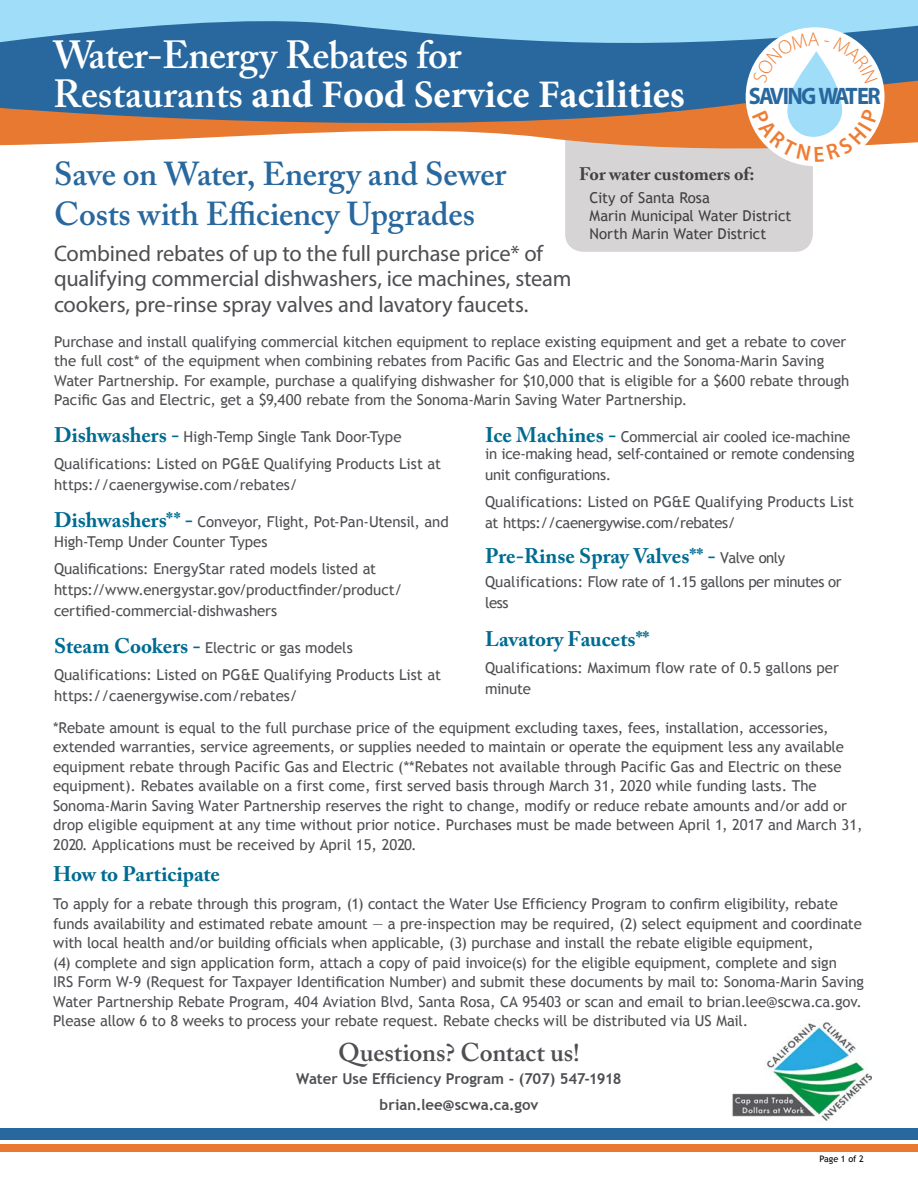
<style>
.page{position:relative;width:918px;height:1188px;background:#fff}
.page>*{position:absolute;margin:0;border:0;box-sizing:border-box;transform-origin:0 0}
.t1{font:600 39px/39px "Adobe Caslon Pro";letter-spacing:-.015em;color:#fff}
.t2{font:600 33px/39.6px "Adobe Caslon Pro";letter-spacing:-.005em;color:#28689e}
.t3{font:600 25.5px "Adobe Caslon Pro";color:#4e4f53}
.t4{font:700 23.85px "Myriad Pro";letter-spacing:-.075em;color:#28689e;scale:.94 1}
.t5{font:22.5px/25.5px "Myriad Pro";letter-spacing:-.01em;color:#4e4f53}
.t6{font:700 21px "Adobe Caslon Pro";color:#006b91}
.t7{font:700 18px "Adobe Caslon Pro";letter-spacing:-.005em;color:#414042}
.t8{font:15px/19.5px "Trebuchet MS";color:#4e4f53}
.t9{font:15px/17.4px "Trebuchet MS";letter-spacing:-.02em;color:#4e4f53}
.t10{font:15px/21px "Trebuchet MS";letter-spacing:-.025em;color:#4e4f53}
.t11{font:15px "Trebuchet MS";letter-spacing:-.01em;color:#414042}
.t12{font:700 15px "Trebuchet MS";color:#4e4f53}
.t13{font:9px "Trebuchet MS";color:#000}
.s1{font-family:"Minion Pro";font-weight:700}
.s2{font-family:"Adobe Caslon Pro";font-weight:700;font-size:21px;color:#006b91}
.s3{font-family:"Trebuchet MS";font-weight:400;font-size:15px;color:#4e4f53}
</style>
<div class="page">
<img style="left:732px;top:1022px;width:140px;height:99px">
<div style="left:0;top:1128px;width:918px;height:12px;background:#28689e"></div>
<div style="left:0;top:1144px;width:918px;height:8px;background:#e87930"></div>
<div style="left:565px;top:22px;width:248px;height:230px;background:#d6d4d5;border-radius:18px"></div>
<svg style="left:0;top:141px;width:918px;height:8px"></svg>
<svg style="left:0;top:72px;width:918px;height:69px;background:#6f7580"></svg>
<svg style="left:0;top:0;width:918px;height:72px;background:#62a1ca"></svg>
<div style="left:746px;top:27px;width:139px;height:139px;background:#fff;border-radius:50%"></div>
<svg style="left:752px;top:32px;width:126px;height:129px"></svg>
<p class="t1" style="left:53px;top:35px;width:633px">Water-Energy Rebates for<br>Restaurants <span class="s1">and Food Service Facilities</span></p>
<p class="t4" style="left:749px;top:81px;width:142px">SAVING WATER</p>
<p class="t2" style="left:54px;top:154px;width:454px">Save on Water, Energy and Sewer<br>Costs with Efficiency Upgrades</p>
<p class="t5" style="left:54px;top:240px;width:519px">Combined rebates of up to the full purchase price* of qualifying commercial dishwashers, ice machines, steam cookers, pre-rinse spray valves and lavatory faucets.</p>
<p class="t7" style="left:579px;top:164px;width:177px">For water customers of:</p>
<p class="t11" style="left:590px;top:189px;width:122px">City of Santa Rosa</p>
<p class="t11" style="left:590px;top:207px;width:203px">Marin Municipal Water District</p>
<p class="t11" style="left:590px;top:225px;width:178px">North Marin Water District</p>
<p class="t8" style="left:54px;top:332px;width:797px">Purchase and install qualifying commercial kitchen equipment to replace existing equipment and get a rebate to cover the full cost* of the equipment when combining rebates from Pacific Gas and Electric and the Sonoma-Marin Saving Water Partnership. For example, purchase a qualifying dishwasher for $10,000 that is eligible for a $600 rebate through Pacific Gas and Electric, get a $9,400 rebate from the Sonoma-Marin Saving Water Partnership.</p>
<p class="t8" style="left:54px;top:423px;width:389px;line-height:27px"><span class="s2">Dishwashers -</span> High-Temp Single Tank Door-Type<br>Qualifications: Listed on PG&amp;E Qualifying Products List at</p>
<p class="t8" style="left:54px;top:475px;width:245px">https://caenergywise.com/rebates/</p>
<p class="t8" style="left:54px;top:512px;width:396px"><span class="s2">Dishwashers** -</span> Conveyor, Flight, Pot-Pan-Utensil, and<br>High-Temp Under Counter Types</p>
<p class="t8" style="left:54px;top:558px;width:350px;line-height:21px">Qualifications: EnergyStar rated models listed at https://www.energystar.gov/productfinder/product/ certified-commercial-dishwashers</p>
<p class="t8" style="left:54px;top:634px;width:389px;line-height:27px"><span class="s2">Steam Cookers -</span> Electric or gas models<br>Qualifications: Listed on PG&amp;E Qualifying Products List at</p>
<p class="t8" style="left:54px;top:686px;width:245px">https://caenergywise.com/rebates/</p>
<p class="t9" style="left:485px;top:428px;width:371px"><span class="s2">Ice Machines -</span> Commercial air cooled ice-machine in ice-making head, self-contained or remote condensing</p>
<p class="t8" style="left:485px;top:462px;width:370px;line-height:27px">unit configurations.<br>Qualifications: Listed on PG&amp;E Qualifying Products List</p>
<p class="t10" style="left:485px;top:513px;width:252px">at https://caenergywise.com/rebates/</p>
<p class="t6" style="left:485px;top:543px;width:302px">Pre-Rinse Spray Valves** - <span class="s3">Valve only</span></p>
<p class="t10" style="left:485px;top:572px;width:358px">Qualifications: Flow rate of 1.15 gallons per minutes or less</p>
<p class="t6" style="left:485px;top:626px;width:166px">Lavatory Faucets**</p>
<p class="t8" style="left:485px;top:658px;width:355px;line-height:21px">Qualifications: Maximum flow rate of 0.5 gallons per minute</p>
<p class="t8" style="left:53px;top:718px;width:811px">*Rebate amount is equal to the full purchase price of the equipment excluding taxes, fees, installation, accessories, extended warranties, service agreements, or supplies needed to maintain or operate the equipment less any available equipment rebate through Pacific Gas and Electric (**Rebates not available through Pacific Gas and Electric on these equipment). Rebates available on a first come, first served basis through March 31, 2020 while funding lasts. The Sonoma-Marin Saving Water Partnership reserves the right to change, modify or reduce rebate amounts and/or add or drop eligible equipment at any time without prior notice. Purchases must be made between April 1, 2017 and March 31, 2020. Applications must be received by April 15, 2020.</p>
<p class="t6" style="left:53px;top:861px;width:168px">How to Participate</p>
<p class="t8" style="left:53px;top:894px;width:813px">To apply for a rebate through this program, (1) contact the Water Use Efficiency Program to confirm eligibility, rebate funds availability and estimated rebate amount — a pre-inspection may be required, (2) select equipment and coordinate with local health and/or building officials when applicable, (3) purchase and install the rebate eligible equipment,<br>(4) complete and sign application form, attach a copy of paid invoice(s) for the eligible equipment, complete and sign<br>IRS Form W-9 (Request for Taxpayer Identification Number) and submit these documents by mail to: Sonoma-Marin Saving Water Partnership Rebate Program, 404 Aviation Blvd, Santa Rosa, CA 95403 or scan and email to brian.lee@scwa.ca.gov.<br>Please allow 6 to 8 weeks to process your rebate request. Rebate checks will be distributed via US Mail.</p>
<p class="t3" style="left:338px;top:1037px;width:243px">Questions? Contact us!</p>
<p class="t12" style="left:296px;top:1070px;width:327px">Water Use Efficiency Program - (707) 547-1918</p>
<p class="t12" style="left:380px;top:1095px;width:160px">brian.lee@scwa.ca.gov</p>
<p class="t13" style="left:820px;top:1154px;width:46px">Page 1 of 2</p>
</div>
